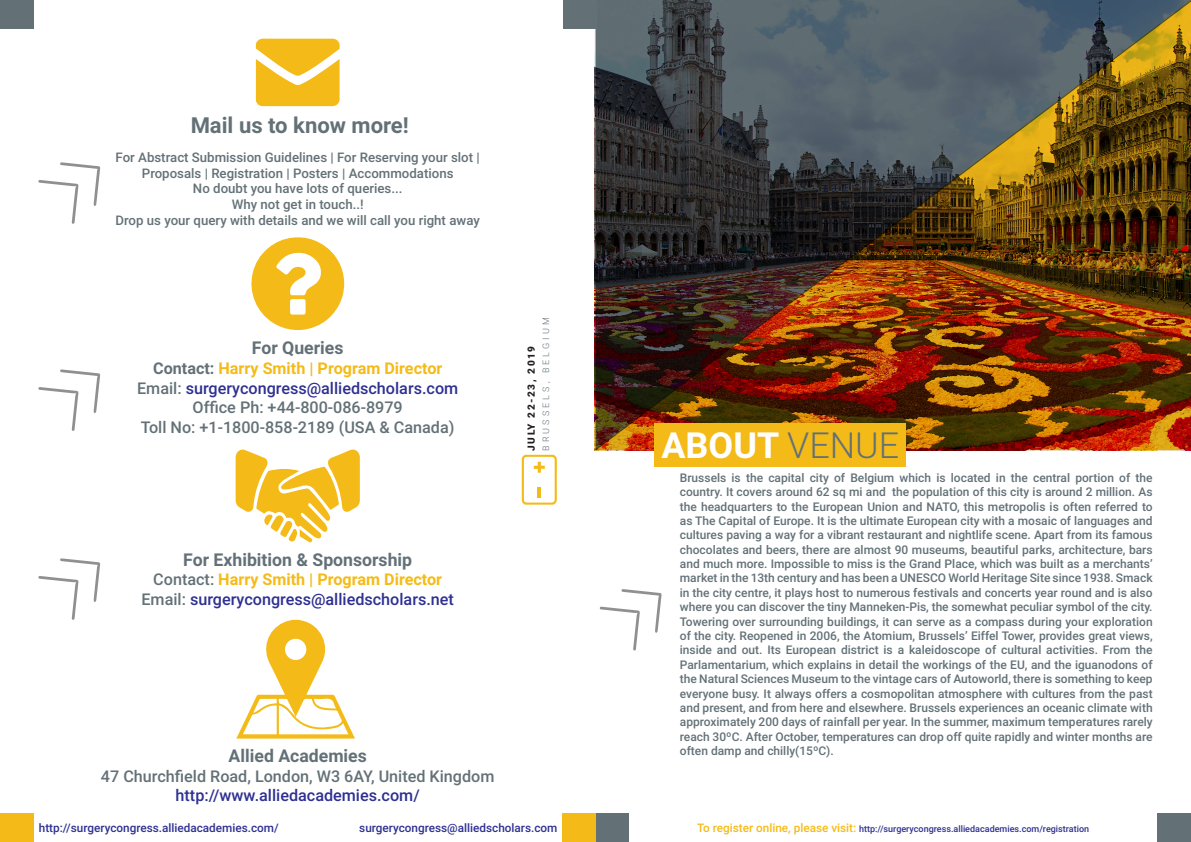
<style>
.page{position:relative;width:1191px;height:842px;background:#fff}
.page>*{position:absolute;margin:0;border:0;box-sizing:border-box;transform-origin:0 0}
.t1{font:700 35.9px "Roboto";color:#fff}
.t2{font:700 22px "Roboto";color:#637177}
.t3{font:700 17.6px "Roboto";color:#637177}
.t4{font:500 16.2px "Roboto";color:#2e3092}
.t5{font:500 16.2px "Roboto";color:#637177}
.t6{font:700 16.2px "Roboto";color:#f4bb18}
.t7{font:500 13.2px/15.9px "Roboto";color:#637177;text-align:center}
.t8{font:500 12px/14.4px "Roboto";color:#637177;text-align:justify}
.t9{font:500 11.8px "Roboto";color:#2e3092}
.t10{font:900 10px "Roboto";letter-spacing:.16em;color:#231f20}
.t11{font:500 9px "Roboto";color:#2e3092}
.t12{font:300 9px "Roboto";letter-spacing:.34em;color:#637177}
.s1{color:#637177}
.s2{font-weight:500;color:#637177}
.s3{font-weight:300;color:#637177}
.s4{font-size:11.8px;color:#f4bb18}
</style>
<div class="page">
<img style="left:594px;top:0;width:597px;height:450px">
<svg style="left:236px;top:620px;width:119px;height:119px"></svg>
<svg style="left:251px;top:237px;width:93px;height:93px"></svg>
<svg style="left:236px;top:449px;width:124px;height:94px"></svg>
<svg style="left:256px;top:39px;width:83px;height:67px;background:#f5c53a"></svg>
<div style="left:563px;top:0;width:34px;height:28px;background:#637177"></div>
<div style="left:0;top:0;width:33px;height:28px;background:#637177"></div>
<svg style="left:522px;top:455px;width:35px;height:50px"></svg>
<div style="left:595px;top:814px;width:34px;height:28px;background:#637177"></div>
<div style="left:1157px;top:814px;width:34px;height:28px;background:#637177"></div>
<div style="left:0;top:814px;width:33px;height:28px;background:#f4bb18"></div>
<div style="left:562px;top:814px;width:33px;height:28px;background:#f4bb18"></div>
<div style="left:654px;top:423px;width:252px;height:43px;background:#f4bb18"></div>
<svg style="left:38px;top:162px;width:62px;height:62px"></svg>
<svg style="left:38px;top:369px;width:62px;height:62px"></svg>
<svg style="left:38px;top:558px;width:62px;height:62px"></svg>
<svg style="left:599px;top:589px;width:62px;height:62px"></svg>
<p class="t2" style="left:191px;top:110px;width:220px">Mail us to know more!</p>
<p class="t7" style="left:116px;top:149px;width:366px">For Abstract Submission Guidelines | For Reserving your slot |<br>Proposals | Registration | Posters | Accommodations</p>
<p class="t7" style="left:193px;top:180px;width:211px">No doubt you have lots of queries...</p>
<p class="t7" style="left:232px;top:196px;width:133px">Why not get in touch..!</p>
<p class="t7" style="left:116px;top:212px;width:366px">Drop us your query with details and we will call you right away</p>
<p class="t3" style="left:252px;top:335px;width:93px">For Queries</p>
<p class="t6" style="left:153px;top:357px;width:291px"><span class="s1">Contact:</span> Harry Smith | Program Director</p>
<p class="t4" style="left:137px;top:377px;width:323px"><span class="s1">Email:</span> surgerycongress@alliedscholars.com</p>
<p class="t5" style="left:192px;top:396px;width:212px">Office Ph: +44-800-086-8979</p>
<p class="t5" style="left:141px;top:416px;width:315px">Toll No: +1-1800-858-2189 (USA &amp; Canada)</p>
<p class="t3" style="left:183px;top:547px;width:230px">For Exhibition &amp; Sponsorship</p>
<p class="t6" style="left:153px;top:568px;width:290px"><span class="s2">Contact:</span> Harry Smith | Program Director</p>
<p class="t4" style="left:141px;top:588px;width:314px"><span class="s1">Email:</span> surgerycongress@alliedscholars.net</p>
<p class="t12" style="left:540px;top:451px;width:135px;rotate:-90deg">BRUSSELS, BELGIUM</p>
<p class="t10" style="left:524px;top:451px;width:107px;rotate:-90deg">JULY 22-23, 2019</p>
<p class="t3" style="left:228px;top:744px;width:140px">Allied Academies</p>
<p class="t5" style="left:101px;top:764px;width:395px">47 Churchfield Road, London, W3 6AY, United Kingdom</p>
<p class="t4" style="left:176px;top:784px;width:246px">http://www.alliedacademies.com/</p>
<p class="t1" style="left:661px;top:420px;width:239px">ABOUT <span class="s3">VENUE</span></p>
<p class="t8" style="left:680px;top:470px;width:474px">Brussels is the capital city of Belgium which is located in the central portion of the country. It covers around 62 sq mi and the population of this city is around 2 million. As the headquarters to the European Union and NATO, this metropolis is often referred to as The Capital of Europe. It is the ultimate European city with a mosaic of languages and cultures paving a way for a vibrant restaurant and nightlife scene. Apart from its famous chocolates and beers, there are almost 90 museums, beautiful parks, architecture, bars and much more. Impossible to miss is the Grand Place, which was built as a merchants’ market in the 13th century and has been a UNESCO World Heritage Site since 1938. Smack in the city centre, it plays host to numerous festivals and concerts year round and is also where you can discover the tiny Manneken-Pis, the somewhat peculiar symbol of the city.<br>Towering over surrounding buildings, it can serve as a compass during your exploration of the city. Reopened in 2006, the Atomium, Brussels’ Eiffel Tower, provides great views, inside and out. Its European district is a kaleidoscope of cultural activities. From the Parlamentarium, which explains in detail the workings of the EU, and the iguanodons of the Natural Sciences Museum to the vintage cars of Autoworld, there is something to keep everyone busy. It always offers a cosmopolitan atmosphere with cultures from the past and present, and from here and elsewhere. Brussels experiences an oceanic climate with approximately 200 days of rainfall per year. In the summer, maximum temperatures rarely reach 30ºC. After October, temperatures can drop off quite rapidly and winter months are often damp and chilly(15ºC).</p>
<p class="t9" style="left:39px;top:819px;width:241px">http://surgerycongress.alliedacademies.com/</p>
<p class="t9" style="left:359px;top:819px;width:200px">surgerycongress@alliedscholars.com</p>
<p class="t11" style="left:697px;top:822px;width:393px"><span class="s4">To register online, please visit:</span> http://surgerycongress.alliedacademies.com/registration</p>
</div>
